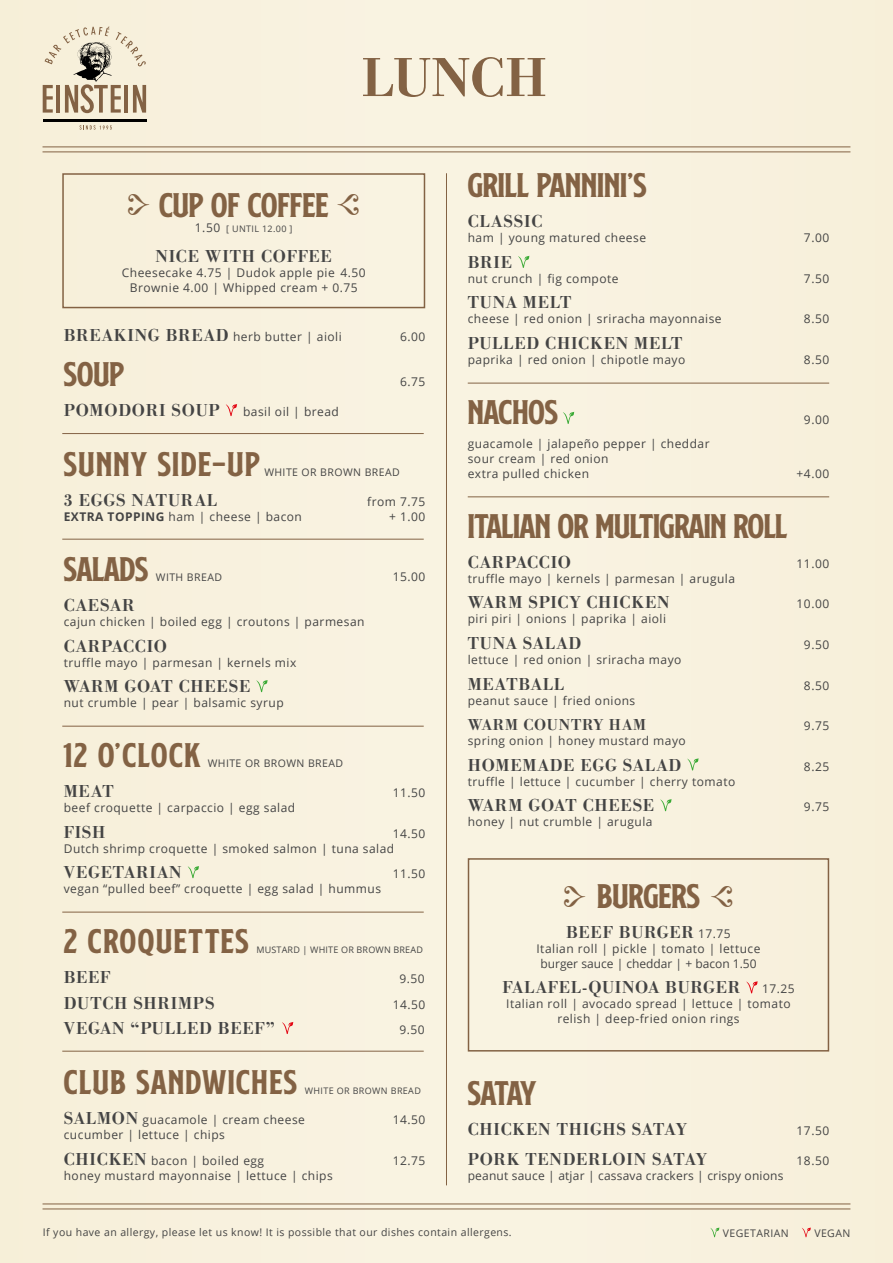
<style>
.page{position:relative;width:893px;height:1263px;background:#f8f1de}
.page>*{position:absolute;margin:0;border:0;box-sizing:border-box;transform-origin:0 0}
.t1{font:500 57px "Bodoni URW";letter-spacing:-.005em;color:#836244}
.t2{font:39.75px "SS Nickson One";color:#836244}
.t3{font:39.75px "SS Nickson One";letter-spacing:.04em;color:#836244}
.t4{font:500 18px "Bodoni URW";letter-spacing:.04em;color:#444}
.t5{font:500 16.5px "Bodoni URW";letter-spacing:.04em;color:#444}
.t6{font:12px/15px "Open Sans";letter-spacing:.04em;color:#444}
.t7{font:12px "Open Sans";letter-spacing:.015em;color:#444}
.t8{font:10.5px "Open Sans";letter-spacing:.04em;color:#444}
.t9{font:9px "Open Sans";letter-spacing:.03em;color:#444}
.s1{font-size:12px}
.s2{font-family:"Bodoni URW";font-weight:500;font-size:18px}
.s3{font-weight:700}
.s4{font-family:"Open Sans";font-weight:400;font-size:12px}
</style>
<div class="page">
<svg style="left:710px;top:1227px;width:9px;height:10px"></svg>
<svg style="left:802px;top:1227px;width:9px;height:10px"></svg>
<div style="left:62px;top:173px;width:363px;height:135px;border:2px solid #836244"></div>
<div style="left:468px;top:858px;width:361px;height:193px;border:2px solid #836244"></div>
<svg style="left:226px;top:404px;width:11px;height:12px"></svg>
<svg style="left:256px;top:680px;width:12px;height:12px"></svg>
<svg style="left:188px;top:866px;width:11px;height:12px"></svg>
<svg style="left:518px;top:256px;width:11px;height:12px"></svg>
<svg style="left:563px;top:412px;width:11px;height:12px"></svg>
<svg style="left:687px;top:758px;width:12px;height:12px"></svg>
<svg style="left:660px;top:799px;width:12px;height:12px"></svg>
<svg style="left:80px;top:125px;width:32px;height:5px"></svg>
<hr style="left:43px;top:119px;width:103px;height:1px;background:#000">
<hr style="left:43px;top:122px;width:103px;height:1px;background:#000">
<svg style="left:43px;top:27px;width:103px;height:86px"></svg>
<hr style="left:43px;top:146px;width:807px;height:1px;background:#836244">
<hr style="left:43px;top:151px;width:807px;height:1px;background:#836244">
<hr style="left:43px;top:1203px;width:807px;height:1px;background:#836244">
<hr style="left:43px;top:1208px;width:807px;height:1px;background:#836244">
<hr style="left:62px;top:433px;width:362px;height:1px;background:#836244">
<hr style="left:468px;top:383px;width:361px;height:1px;background:#836244">
<hr style="left:468px;top:496px;width:361px;height:1px;background:#836244">
<hr style="left:62px;top:539px;width:362px;height:1px;background:#836244">
<hr style="left:62px;top:726px;width:362px;height:1px;background:#836244">
<hr style="left:62px;top:912px;width:362px;height:1px;background:#836244">
<hr style="left:62px;top:1051px;width:362px;height:1px;background:#836244">
<svg style="left:746px;top:981px;width:12px;height:12px"></svg>
<svg style="left:282px;top:1022px;width:11px;height:12px"></svg>
<hr style="left:446px;top:173px;width:1px;height:1012px;background:#836244">
<h1 class="t1" style="left:361px;top:44px;width:187px">LUNCH</h1>
<h2 class="t2" style="left:159px;top:176px;width:171px">CUP OF COFFEE</h2>
<p class="t9" style="left:195px;top:222px;width:99px"><span class="s1">1.50</span> [ UNTIL 12.00 ]</p>
<h3 class="t4" style="left:156px;top:245px;width:178px">NICE WITH COFFEE</h3>
<p class="t6" style="left:122px;top:264px;width:245px;text-align:center">Cheesecake 4.75 | Dudok apple pie 4.50<br>Brownie 4.00 | Whipped cream + 0.75</p>
<p class="t6" style="left:64px;top:329px;width:280px"><span class="s2">BREAKING BREAD</span> herb butter | aioli</p>
<p class="t6" style="left:400px;top:329px;width:27px">6.00</p>
<h2 class="t2" style="left:64px;top:345px;width:62px">SOUP</h2>
<p class="t6" style="left:400px;top:374px;width:27px">6.75</p>
<h3 class="t4" style="left:64px;top:400px;width:157px">POMODORI SOUP</h3>
<p class="t6" style="left:243px;top:404px;width:97px">basil oil | bread</p>
<h2 class="t3" style="left:64px;top:435px;width:197px">SUNNY SIDE-UP</h2>
<p class="t8" style="left:264px;top:465px;width:137px">WHITE OR BROWN BREAD</p>
<h3 class="t4" style="left:64px;top:490px;width:155px">3 EGGS NATURAL</h3>
<p class="t6" style="left:367px;top:494px;width:60px">from 7.75</p>
<p class="t6" style="left:64px;top:509px;width:240px"><span class="s3">EXTRA TOPPING</span> ham | cheese | bacon</p>
<p class="t6" style="left:389px;top:509px;width:38px">+ 1.00</p>
<h2 class="t2" style="left:64px;top:540px;width:86px">SALADS</h2>
<p class="t8" style="left:156px;top:570px;width:68px">WITH BREAD</p>
<p class="t6" style="left:393px;top:569px;width:34px">15.00</p>
<h3 class="t4" style="left:64px;top:595px;width:72px">CAESAR</h3>
<p class="t6" style="left:64px;top:614px;width:302px">cajun chicken | boiled egg | croutons | parmesan</p>
<h3 class="t4" style="left:64px;top:635px;width:105px">CARPACCIO</h3>
<p class="t6" style="left:64px;top:654px;width:234px">truffle mayo | parmesan | kernels mix</p>
<h3 class="t4" style="left:64px;top:676px;width:188px">WARM GOAT CHEESE</h3>
<p class="t6" style="left:64px;top:695px;width:221px">nut crumble | pear | balsamic syrup</p>
<h2 class="t2" style="left:64px;top:726px;width:138px">12 O’CLOCK</h2>
<p class="t8" style="left:208px;top:756px;width:137px">WHITE OR BROWN BREAD</p>
<h3 class="t4" style="left:64px;top:781px;width:51px">MEAT</h3>
<p class="t6" style="left:393px;top:785px;width:34px">11.50</p>
<p class="t6" style="left:64px;top:800px;width:233px">beef croquette | carpaccio | egg salad</p>
<h3 class="t4" style="left:64px;top:821px;width:43px">FISH</h3>
<p class="t6" style="left:64px;top:825px;width:363px;text-indent:329px">14.50<br>Dutch shrimp croquette | smoked salmon | tuna salad</p>
<h3 class="t4" style="left:64px;top:862px;width:119px">VEGETARIAN</h3>
<p class="t6" style="left:393px;top:866px;width:34px">11.50</p>
<p class="t6" style="left:64px;top:881px;width:319px">vegan “pulled beef” croquette | egg salad | hummus</p>
<h2 class="t3" style="left:64px;top:912px;width:186px">2 CROQUETTES</h2>
<p class="t9" style="left:256px;top:944px;width:168px">MUSTARD | WHITE OR BROWN BREAD</p>
<h3 class="t4" style="left:64px;top:967px;width:48px">BEEF</h3>
<p class="t6" style="left:400px;top:971px;width:27px">9.50</p>
<h3 class="t4" style="left:64px;top:992px;width:152px">DUTCH SHRIMPS</h3>
<p class="t6" style="left:393px;top:996px;width:34px">14.50</p>
<h3 class="t4" style="left:64px;top:1018px;width:213px">VEGAN “PULLED BEEF”</h3>
<p class="t6" style="left:400px;top:1022px;width:27px">9.50</p>
<h2 class="t3" style="left:64px;top:1053px;width:235px">CLUB SANDWICHES</h2>
<p class="t9" style="left:305px;top:1085px;width:118px">WHITE OR BROWN BREAD</p>
<p class="t6" style="left:64px;top:1112px;width:243px"><span class="s2">SALMON</span> guacamole | cream cheese</p>
<p class="t6" style="left:393px;top:1112px;width:34px">14.50</p>
<p class="t6" style="left:64px;top:1122px;width:202px;line-height:25.5px">cucumber | lettuce | chips<br><span class="s2">CHICKEN</span> bacon | boiled egg</p>
<p class="t6" style="left:393px;top:1152px;width:34px">12.75</p>
<p class="t6" style="left:64px;top:1167px;width:271px">honey mustard mayonnaise | lettuce | chips</p>
<h2 class="t2" style="left:468px;top:156px;width:180px">GRILL PANNINI’S</h2>
<h3 class="t4" style="left:468px;top:211px;width:76px">CLASSIC</h3>
<p class="t6" style="left:468px;top:230px;width:180px">ham | young matured cheese</p>
<p class="t6" style="left:804px;top:230px;width:27px">7.00</p>
<h3 class="t4" style="left:468px;top:251px;width:46px">BRIE</h3>
<p class="t6" style="left:468px;top:271px;width:152px">nut crunch | fig compote</p>
<p class="t6" style="left:804px;top:271px;width:27px">7.50</p>
<h3 class="t4" style="left:468px;top:292px;width:105px">TUNA MELT</h3>
<p class="t6" style="left:468px;top:311px;width:255px">cheese | red onion | sriracha mayonnaise</p>
<p class="t6" style="left:804px;top:311px;width:27px">8.50</p>
<h3 class="t4" style="left:468px;top:332px;width:216px">PULLED CHICKEN MELT</h3>
<p class="t6" style="left:468px;top:352px;width:219px">paprika | red onion | chipotle mayo</p>
<p class="t6" style="left:804px;top:352px;width:27px">8.50</p>
<h2 class="t2" style="left:468px;top:383px;width:91px">NACHOS</h2>
<p class="t6" style="left:804px;top:412px;width:27px">9.00</p>
<p class="t6" style="left:468px;top:436px;width:243px">guacamole | jalapeño pepper | cheddar sour cream | red onion<br>extra pulled chicken</p>
<p class="t6" style="left:797px;top:466px;width:34px">+4.00</p>
<h2 class="t2" style="left:468px;top:497px;width:321px">ITALIAN OR MULTIGRAIN ROLL</h2>
<h3 class="t4" style="left:468px;top:551px;width:105px">CARPACCIO</h3>
<p class="t6" style="left:797px;top:556px;width:34px">11.00</p>
<p class="t6" style="left:468px;top:571px;width:269px">truffle mayo | kernels | parmesan | arugula</p>
<h3 class="t4" style="left:468px;top:592px;width:203px">WARM SPICY CHICKEN</h3>
<p class="t6" style="left:797px;top:596px;width:34px">10.00</p>
<p class="t6" style="left:468px;top:611px;width:200px">piri piri | onions | paprika | aioli</p>
<h3 class="t4" style="left:468px;top:632px;width:115px">TUNA SALAD</h3>
<p class="t6" style="left:804px;top:637px;width:27px">9.50</p>
<p class="t6" style="left:468px;top:652px;width:215px">lettuce | red onion | sriracha mayo</p>
<h3 class="t4" style="left:468px;top:673px;width:98px">MEATBALL</h3>
<p class="t6" style="left:804px;top:677px;width:27px">8.50</p>
<p class="t6" style="left:468px;top:692px;width:169px">peanut sauce | fried onions</p>
<h3 class="t5" style="left:468px;top:715px;width:180px">WARM COUNTRY HAM</h3>
<p class="t6" style="left:804px;top:718px;width:27px">9.75</p>
<p class="t6" style="left:468px;top:733px;width:220px">spring onion | honey mustard mayo</p>
<h3 class="t4" style="left:468px;top:754px;width:215px">HOMEMADE EGG SALAD</h3>
<p class="t6" style="left:804px;top:758px;width:27px">8.25</p>
<p class="t6" style="left:468px;top:773px;width:269px">truffle | lettuce | cucumber | cherry tomato</p>
<h3 class="t4" style="left:468px;top:794px;width:188px">WARM GOAT CHEESE</h3>
<p class="t6" style="left:804px;top:799px;width:27px">9.75</p>
<p class="t6" style="left:468px;top:814px;width:186px">honey | nut crumble | arugula</p>
<h2 class="t2" style="left:597px;top:867px;width:104px">BURGERS</h2>
<h3 class="t4" style="left:566px;top:921px;width:166px">BEEF BURGER <span class="s4">17.75</span></h3>
<p class="t6" style="left:536px;top:941px;width:226px;text-align:center">Italian roll | pickle | tomato | lettuce burger sauce | cheddar | + bacon 1.50</p>
<h3 class="t4" style="left:502px;top:977px;width:294px">FALAFEL-QUINOA BURGER <span class="s4">17.25</span></h3>
<p class="t6" style="left:506px;top:996px;width:286px;text-align:center">Italian roll | avocado spread | lettuce | tomato relish | deep-fried onion rings</p>
<h2 class="t2" style="left:468px;top:1064px;width:70px">SATAY</h2>
<h3 class="t4" style="left:468px;top:1118px;width:221px">CHICKEN THIGHS SATAY</h3>
<p class="t6" style="left:797px;top:1122px;width:34px">17.50</p>
<h3 class="t4" style="left:468px;top:1148px;width:241px">PORK TENDERLOIN SATAY</h3>
<p class="t6" style="left:797px;top:1152px;width:34px">18.50</p>
<p class="t7" style="left:468px;top:1167px;width:317px">peanut sauce | atjar | cassava crackers | crispy onions</p>
<p class="t8" style="left:43px;top:1225px;width:470px">If you have an allergy, please let us know! It is possible that our dishes contain allergens.</p>
<p class="t8" style="left:723px;top:1226px;width:67px">VEGETARIAN</p>
<p class="t8" style="left:814px;top:1226px;width:37px">VEGAN</p>
</div>
